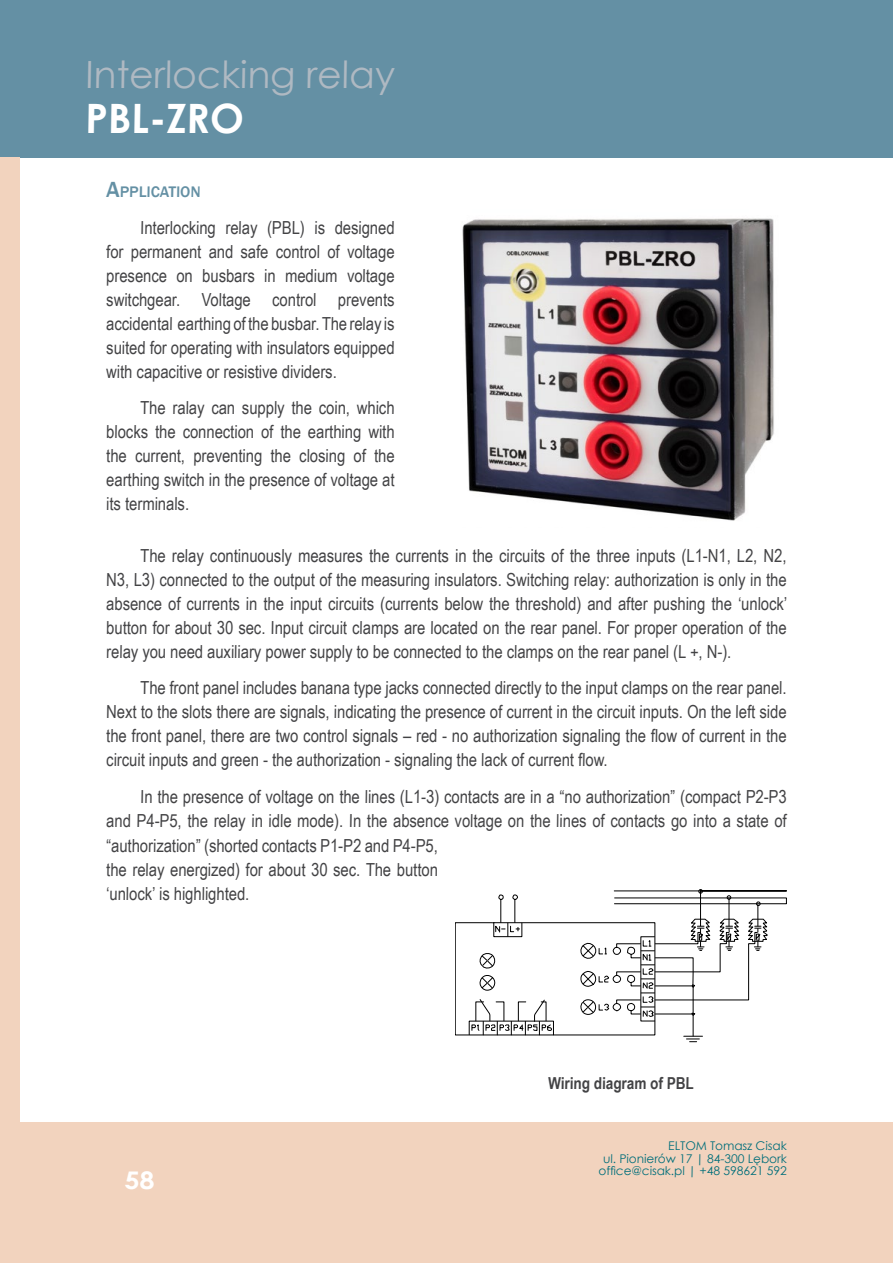
<style>
.page{position:relative;width:893px;height:1263px;background:#fff}
.page>*{position:absolute;margin:0;border:0;box-sizing:border-box;transform-origin:0 0}
.t1{font:700 40.5px "Century Gothic";color:#fff}
.t2{font:37.5px "Century Gothic";color:#afb9c2}
.t3{font:700 24.3px "Century Gothic";color:#fff;scale:1.11 1}
.t4{font:18px/24px "Arial Narrow";color:#434345;text-align:justify}
.t5{font:700 16.5px "Arial Narrow";color:#434345}
.t6{font:500 15.75px "Franklin Gothic";color:#6490a4}
.t7{font:12px/12.8px "Century Gothic";color:#006e7a;text-align:right}
.s1{font-size:22.5px}
</style>
<div class="page">
<div style="left:0;top:0;width:893px;height:157px;background:#6490a4"></div>
<div style="left:0;top:1123px;width:893px;height:140px;background:#f2d3be"></div>
<img style="left:462px;top:218px;width:312px;height:303px">
<div style="left:0;top:157px;width:19px;height:966px;background:#f2d3be"></div>
<svg style="left:455px;top:889px;width:332px;height:153px"></svg>
<h2 class="t2" style="left:85px;top:48px;width:312px">Interlocking relay</h2>
<h1 class="t1" style="left:85px;top:88px;width:161px">PBL-ZRO</h1>
<p class="t6" style="left:106px;top:182px;width:96px"><span class="s1">A</span>PPLICATION</p>
<p class="t4" style="left:106px;top:215px;width:290px;text-indent:34px">Interlocking relay (PBL) is designed for permanent and safe control of voltage presence on busbars in medium voltage switchgear. Voltage control prevents accidental earthing of the busbar. The relay is suited for operating with insulators equipped with capacitive or resistive dividers.</p>
<p class="t4" style="left:106px;top:395px;width:290px;text-indent:34px">The ralay can supply the coin, which blocks the connection of the earthing with the current, preventing the closing of the earthing switch in the presence of voltage at its terminals.</p>
<p class="t4" style="left:106px;top:543px;width:683px;text-indent:34px">The relay continuously measures the currents in the circuits of the three inputs (L1-N1, L2, N2, N3, L3) connected to the output of the measuring insulators. Switching relay: authorization is only in the absence of currents in the input circuits (currents below the threshold) and after pushing the ‘unlock’ button for about 30 sec. Input circuit clamps are located on the rear panel. For proper operation of the relay you need auxiliary power supply to be connected to the clamps on the rear panel (L +, N-).</p>
<p class="t4" style="left:106px;top:675px;width:682px;text-indent:34px">The front panel includes banana type jacks connected directly to the input clamps on the rear panel.<br>Next to the slots there are signals, indicating the presence of current in the circuit inputs. On the left side the front panel, there are two control signals – red - no authorization signaling the flow of current in the circuit inputs and green - the authorization - signaling the lack of current flow.</p>
<p class="t4" style="left:106px;top:784px;width:682px;text-align:left;text-indent:34px">In the presence of voltage on the lines (L1-3) contacts are in a “no authorization” (compact P2-P3 and P4-P5, the relay in idle mode). In the absence voltage on the lines of contacts go into a state of “authorization” (shorted contacts P1-P2 and P4-P5,<br>the relay energized) for about 30 sec. The button<br>‘unlock’ is highlighted.</p>
<h3 class="t3" style="left:124px;top:1162px;width:29px">58</h3>
<p class="t5" style="left:548px;top:1071px;width:148px">Wiring diagram of PBL</p>
<p class="t7" style="left:598px;top:1139px;width:190px">ELTOM Tomasz Cisak<br>ul. Pionierów 17 | 84-300 Lębork office@cisak.pl | +48 598621 592</p>
</div>
